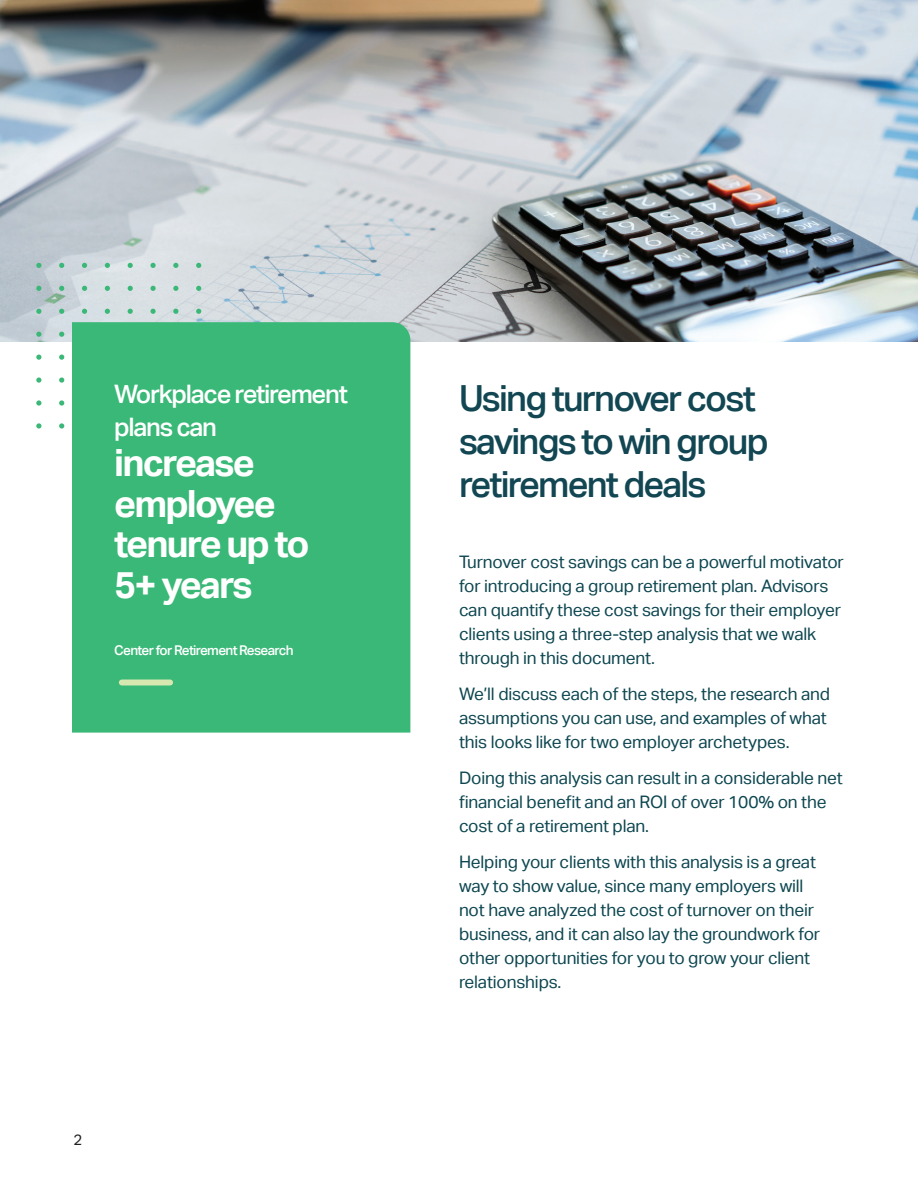
<style>
.page{position:relative;width:918px;height:1188px;background:#fff}
.page>*{position:absolute;margin:0;border:0;box-sizing:border-box;transform-origin:0 0}
.t1{font:700 37.5px/40.5px "Aktiv Grotesk Corp";letter-spacing:-.05em;color:#fff}
.t2{font:500 36px/43.2px "Aktiv Grotesk Corp";letter-spacing:-.05em;color:#114652}
.t3{font:500 25.5px/32.4px "Aktiv Grotesk Corp";letter-spacing:-.05em;color:#fff}
.t4{font:17.25px/24px "Aktiv Grotesk";letter-spacing:-.01em;color:#0d4650}
.t5{font:15px "Aktiv Grotesk";color:#231f20}
.t6{font:500 13.5px "Aktiv Grotesk Corp";letter-spacing:-.05em;color:#fff}
</style>
<div class="page">
<img style="left:0;top:0;width:918px;height:342px">
<svg style="left:36px;top:263px;width:5px;height:5px"></svg>
<svg style="left:59px;top:263px;width:5px;height:5px"></svg>
<svg style="left:82px;top:263px;width:5px;height:5px"></svg>
<svg style="left:105px;top:263px;width:5px;height:5px"></svg>
<svg style="left:128px;top:263px;width:5px;height:5px"></svg>
<svg style="left:150px;top:263px;width:6px;height:5px"></svg>
<svg style="left:173px;top:263px;width:5px;height:5px"></svg>
<svg style="left:196px;top:263px;width:5px;height:5px"></svg>
<svg style="left:36px;top:286px;width:5px;height:5px"></svg>
<svg style="left:59px;top:286px;width:5px;height:5px"></svg>
<svg style="left:82px;top:286px;width:5px;height:5px"></svg>
<svg style="left:105px;top:286px;width:5px;height:5px"></svg>
<svg style="left:128px;top:286px;width:5px;height:5px"></svg>
<svg style="left:150px;top:286px;width:6px;height:5px"></svg>
<svg style="left:173px;top:286px;width:5px;height:5px"></svg>
<svg style="left:196px;top:286px;width:5px;height:5px"></svg>
<svg style="left:36px;top:309px;width:5px;height:5px"></svg>
<svg style="left:59px;top:309px;width:5px;height:5px"></svg>
<svg style="left:82px;top:309px;width:5px;height:5px"></svg>
<svg style="left:105px;top:309px;width:5px;height:5px"></svg>
<svg style="left:128px;top:309px;width:5px;height:5px"></svg>
<svg style="left:150px;top:309px;width:6px;height:5px"></svg>
<svg style="left:173px;top:309px;width:5px;height:5px"></svg>
<svg style="left:196px;top:309px;width:5px;height:5px"></svg>
<svg style="left:36px;top:332px;width:5px;height:5px"></svg>
<svg style="left:59px;top:332px;width:5px;height:5px"></svg>
<svg style="left:36px;top:355px;width:5px;height:5px"></svg>
<svg style="left:59px;top:355px;width:5px;height:5px"></svg>
<svg style="left:36px;top:377px;width:5px;height:6px"></svg>
<svg style="left:59px;top:377px;width:5px;height:6px"></svg>
<svg style="left:36px;top:400px;width:5px;height:6px"></svg>
<svg style="left:59px;top:400px;width:5px;height:6px"></svg>
<svg style="left:36px;top:423px;width:5px;height:6px"></svg>
<svg style="left:59px;top:423px;width:5px;height:6px"></svg>
<div style="left:72px;top:322px;width:338px;height:411px;background:#39b877"></div>
<div style="left:122px;top:680px;width:48px;height:6px;background:#d7e7b0"></div>
<h3 class="t3" style="left:114px;top:378px;width:235px">Workplace retirement plans can</h3>
<h1 class="t1" style="left:114px;top:442px;width:197px">increase employee tenure up to<br>5+ years</h1>
<p class="t6" style="left:114px;top:642px;width:181px">Center for Retirement Research</p>
<p class="t5" style="left:74px;top:1131px;width:10px">2</p>
<h2 class="t2" style="left:459px;top:376px;width:311px">Using turnover cost savings to win group retirement deals</h2>
<p class="t4" style="left:459px;top:550px;width:386px">Turnover cost savings can be a powerful motivator for introducing a group retirement plan. Advisors can quantify these cost savings for their employer clients using a three-step analysis that we walk through in this document.</p>
<p class="t4" style="left:459px;top:682px;width:373px">We’ll discuss each of the steps, the research and assumptions you can use, and examples of what this looks like for two employer archetypes.</p>
<p class="t4" style="left:459px;top:766px;width:385px">Doing this analysis can result in a considerable net financial benefit and an ROI of over 100% on the cost of a retirement plan.</p>
<p class="t4" style="left:459px;top:850px;width:363px">Helping your clients with this analysis is a great way to show value, since many employers will not have analyzed the cost of turnover on their business, and it can also lay the groundwork for other opportunities for you to grow your client relationships.</p>
</div>
